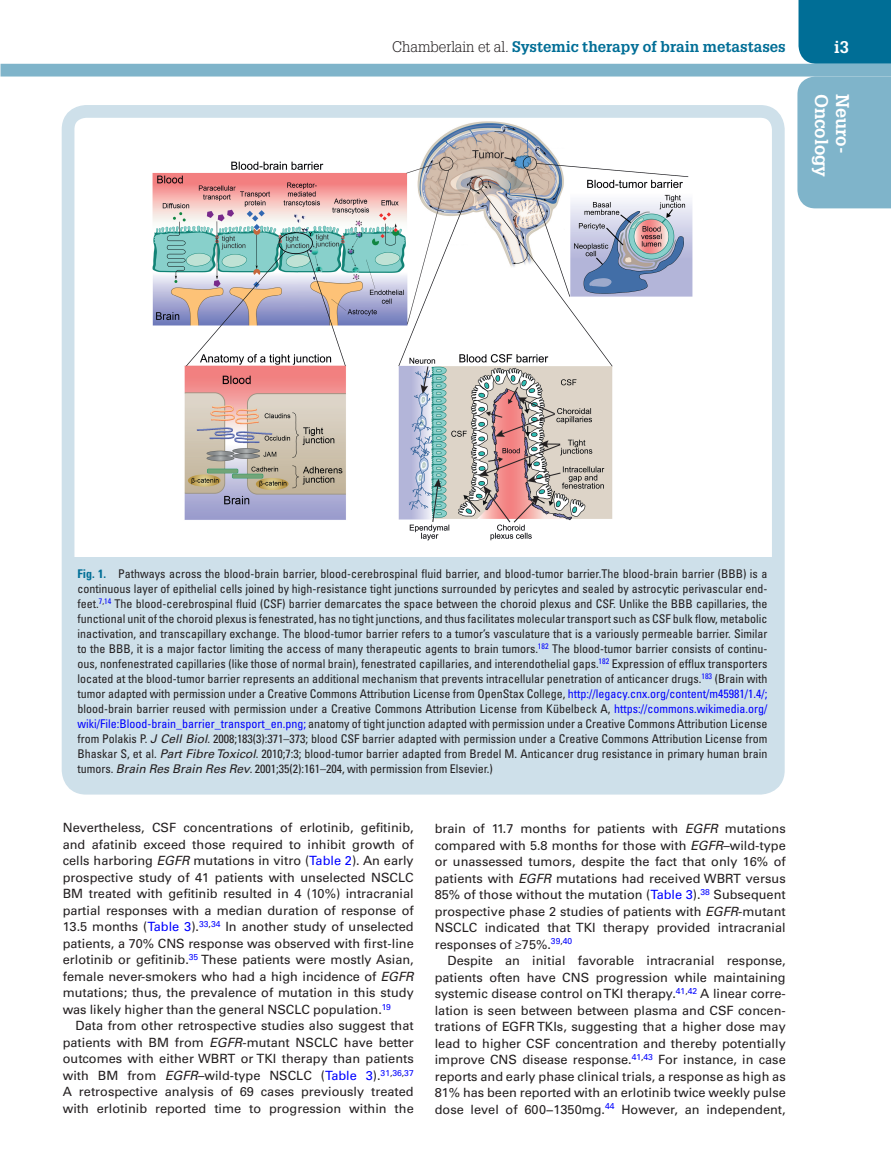
<style>
.page{position:relative;width:891px;height:1175px;background:#fff}
.page>*{position:absolute;margin:0;border:0;box-sizing:border-box;transform-origin:0 0}
.t1{font:700 18px "Glypha LT Std";color:#fff}
.t2{font:700 16.5px "Glypha LT Std";color:#fff}
.t3{font:700 15px "Glypha LT Std";color:#006e96}
.t4{font:12.75px/16.5px "Univers LT Std";color:#231f20;text-align:justify}
.t5{font:condensed 12px/15px "Univers LT Std";color:#231f20;text-align:justify}
.s1{font-weight:300;color:#231f20}
.s2{font-weight:700;color:#006e96}
.s3{color:#00f}
.s4{font-style:italic;font-stretch:normal}
.s5{font-style:italic}
</style>
<div class="page">
<div style="left:799px;top:0;width:92px;height:64px;background:#006e96"></div>
<div style="left:1px;top:64px;width:890px;height:12px;background:#7fb4ca"></div>
<div style="left:797px;top:76px;width:94px;height:132px;background:#7fb4ca"></div>
<div style="left:73px;top:557px;width:700px;height:229px;background:#cee0ea"></div>
<img style="left:152px;top:121px;width:540px;height:419px">
<div style="left:62px;top:105px;width:723px;height:689px;border:13px solid #cee0ea;border-radius:18px"></div>
<p class="t3" style="left:392px;top:37px;width:395px"><span class="s1">Chamberlain et al.</span> Systemic therapy of brain metastases</p>
<h2 class="t2" style="left:834px;top:37px;width:16px">i3</h2>
<h1 class="t1" style="left:833px;top:94px;width:85px;rotate:90deg">Oncology</h1>
<h1 class="t1" style="left:854px;top:94px;width:61px;rotate:90deg">Neuro-</h1>
<p class="t5" style="left:77px;top:566px;width:692px"><span class="s2">Fig. 1.</span> Pathways across the blood-brain barrier, blood-cerebrospinal fluid barrier, and blood-tumor barrier.The blood-brain barrier (BBB) is a continuous layer of epithelial cells joined by high-resistance tight junctions surrounded by pericytes and sealed by astrocytic perivascular end&shy;feet.<sup>7</sup><sup>,</sup><sup>14</sup> The blood-cerebrospinal fluid (CSF) barrier demarcates the space between the choroid plexus and CSF. Unlike the BBB capillaries, the functional unit of the choroid plexus is fenestrated, has no tight junctions, and thus facilitates molecular transport such as CSF bulk flow, metabolic inactivation, and transcapillary exchange. The blood-tumor barrier refers to a tumor’s vasculature that is a variously permeable barrier. Similar to the BBB, it is a major factor limiting the access of many therapeutic agents to brain tumors.<sup>182</sup> The blood-tumor barrier consists of continu&shy;ous, nonfenestrated capillaries (like those of normal brain), fenestrated capillaries, and interendothelial gaps.<sup>182</sup> Expression of efflux transporters located at the blood-tumor barrier represents an additional mechanism that prevents intracellular penetration of anticancer drugs.<sup>183</sup> (Brain with tumor adapted with permission under a Creative Commons Attribution License from OpenStax College, <span class="s3">http://legacy.cnx.org/content/m45981/1.4/; </span>blood-brain barrier reused with permission under a Creative Commons Attribution License from Kübelbeck A, <span class="s3">https://commons.wikimedia.org/ wiki/File:Blood-brain_barrier_transport_en.png;</span> anatomy of tight junction adapted with permission under a Creative Commons Attribution License from Polakis P. <span class="s4">J Cell Biol</span>. 2008;183(3):371–373; blood CSF barrier adapted with permission under a Creative Commons Attribution License from Bhaskar S, et al. <span class="s4">Part Fibre Toxicol</span>. 2010;7:3; blood-tumor barrier adapted from Bredel M. Anticancer drug resistance in primary human brain tumors. <span class="s4">Brain Res Brain Res Rev</span>. 2001;35(2):161–204, with permission from Elsevier.)</p>
<p class="t4" style="left:63px;top:819px;width:353px">Nevertheless, CSF concentrations of erlotinib, gefitinib, and afatinib exceed those required to inhibit growth of cells harboring <span class="s5">EGFR</span> mutations in vitro (<span class="s3">Table 2</span>). An early prospective study of 41 patients with unselected NSCLC BM treated with gefitinib resulted in 4 (10%) intracranial partial responses with a median duration of response of 13.5 months (<span class="s3">Table 3</span>).<sup>33</sup><sup>,</sup><sup>34</sup> In another study of unselected patients, a 70% CNS response was observed with first-line erlotinib or gefitinib.<sup>35</sup> These patients were mostly Asian, female never-smokers who had a high incidence of <span class="s5">EGFR </span>mutations; thus, the prevalence of mutation in this study was likely higher than the general NSCLC population.<sup>19</sup></p>
<p class="t4" style="left:63px;top:1017px;width:353px;text-indent:13px">Data from other retrospective studies also suggest that patients with BM from <span class="s5">EGFR</span>-mutant NSCLC have better outcomes with either WBRT or TKI therapy than patients with BM from <span class="s5">EGFR</span>–wild-type NSCLC (<span class="s3">Table 3</span>).<sup>31</sup><sup>,</sup><sup>36</sup><sup>,</sup><sup>37<br></sup>A retrospective analysis of 69 cases previously treated with erlotinib reported time to progression within the</p>
<p class="t4" style="left:435px;top:820px;width:353px">brain of 11.7 months for patients with <span class="s5">EGFR</span> mutations compared with 5.8 months for those with <span class="s5">EGFR</span>–wild-type or unassessed tumors, despite the fact that only 16% of patients with <span class="s5">EGFR</span> mutations had received WBRT versus 85% of those without the mutation (<span class="s3">Table 3</span>).<sup>38</sup> Subsequent prospective phase 2 studies of patients with <span class="s5">EGFR</span>-mutant NSCLC indicated that TKI therapy provided intracranial responses of ≥75%.<sup>39</sup><sup>,</sup><sup>40</sup></p>
<p class="t4" style="left:435px;top:952px;width:353px;text-indent:13px">Despite an initial favorable intracranial response, patients often have CNS progression while maintaining systemic disease control on TKI therapy.<sup>41</sup><sup>,</sup><sup>42</sup> A linear corre&shy;lation is seen between between plasma and CSF concen&shy;trations of EGFR TKIs, suggesting that a higher dose may lead to higher CSF concentration and thereby potentially improve CNS disease response.<sup>41</sup><sup>,</sup><sup>43</sup> For instance, in case reports and early phase clinical trials, a response as high as 81% has been reported with an erlotinib twice weekly pulse dose level of 600−1350mg.<sup>44</sup> However, an independent,</p>
</div>
